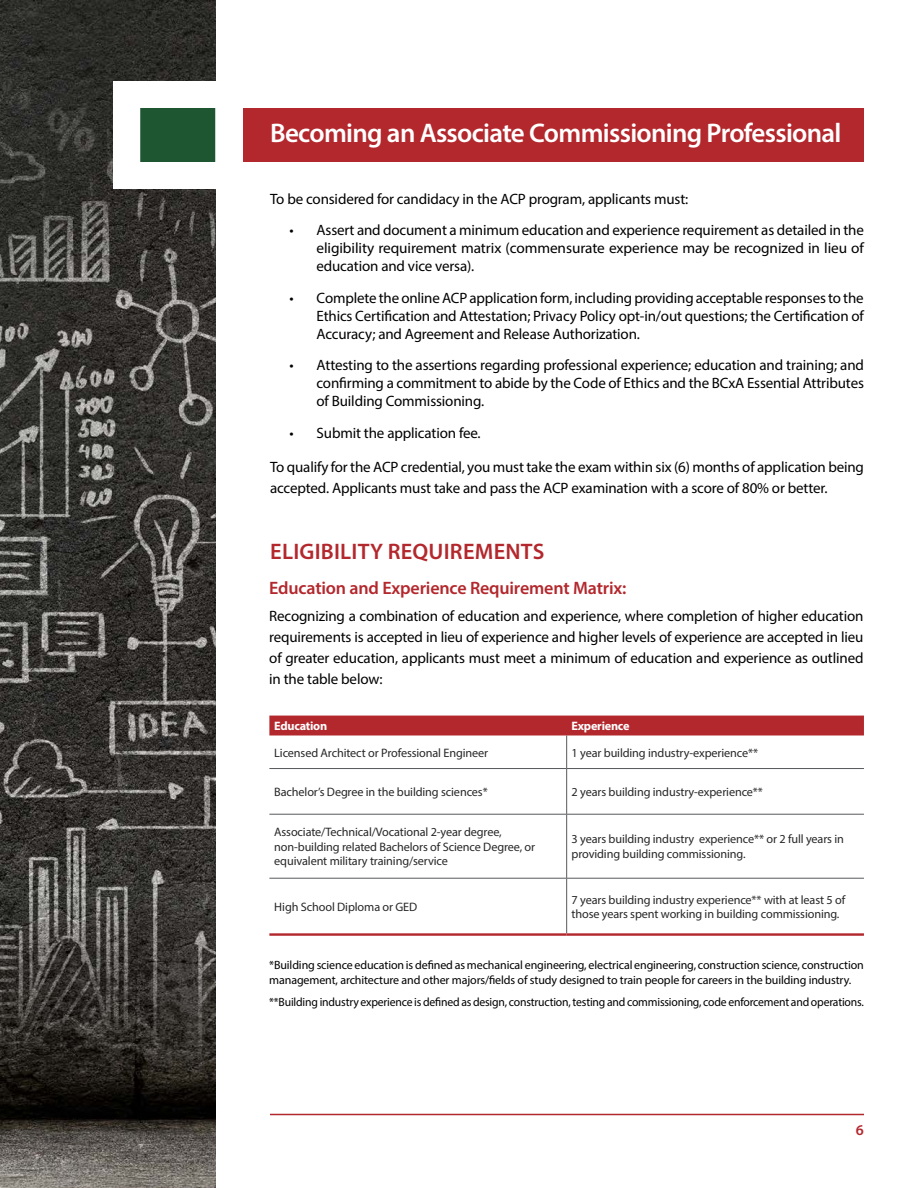
<style>
.page{position:relative;width:918px;height:1188px;background:#fff}
.page>*{position:absolute;margin:0;border:0;box-sizing:border-box;transform-origin:0 0}
.t1{font:600 27px "Myriad Pro";letter-spacing:-.025em;color:#fff}
.t2{font:600 22.5px "Myriad Pro";letter-spacing:.01em;color:#b3282d}
.t3{font:600 18px "Myriad Pro";letter-spacing:-.01em;color:#b3282d}
.t4{font:15px/18px "Myriad Pro";letter-spacing:-.01em;color:#000;text-align:justify}
.t5{font:600 15px "Myriad Pro";color:#b3282d}
.t6{font:12.3px/14.7px "Myriad Pro";letter-spacing:-.01em;color:#292829}
.t7{font:700 12.3px "Myriad Pro";letter-spacing:-.02em;color:#fff}
.t8{font:12px/15px "Myriad Pro";letter-spacing:-.01em;color:#000}
</style>
<div class="page">
<div style="left:0;top:108px;width:864px;height:54px;background:#b3282d"></div>
<img style="left:0;top:0;width:216px;height:1188px">
<div style="left:113px;top:81px;width:129px;height:108px;background:#fff"></div>
<div style="left:140px;top:108px;width:75px;height:54px;background:#1e5632"></div>
<hr style="left:270px;top:1114px;width:594px;height:1px;background:#b3282d">
<div style="left:269px;top:716px;width:595px;height:20px;background:#b3282d"></div>
<hr style="left:566px;top:736px;width:1px;height:32px;background:#58595b">
<hr style="left:269px;top:768px;width:298px;height:1px;background:#58595b">
<hr style="left:567px;top:768px;width:297px;height:1px;background:#58595b">
<hr style="left:566px;top:769px;width:1px;height:45px;background:#58595b">
<hr style="left:269px;top:814px;width:298px;height:1px;background:#58595b">
<hr style="left:567px;top:814px;width:297px;height:1px;background:#58595b">
<hr style="left:566px;top:815px;width:1px;height:63px;background:#58595b">
<hr style="left:269px;top:878px;width:298px;height:1px;background:#58595b">
<hr style="left:567px;top:878px;width:297px;height:1px;background:#58595b">
<hr style="left:566px;top:879px;width:1px;height:54px;background:#58595b">
<hr style="left:269px;top:933px;width:298px;height:3px;background:#b3282d">
<hr style="left:567px;top:933px;width:297px;height:3px;background:#b3282d">
<h1 class="t1" style="left:270px;top:116px;width:573px">Becoming an Associate Commissioning Professional</h1>
<p class="t4" style="left:270px;top:190px;width:420px">To be considered for candidacy in the ACP program, applicants must:</p>
<p class="t4" style="left:317px;top:221px;width:549px;text-indent:-27px">• Assert and document a minimum education and experience requirement as detailed in the eligibility requirement matrix (commensurate experience may be recognized in lieu of education and vice versa).</p>
<p class="t4" style="left:317px;top:289px;width:549px;text-indent:-27px">• Complete the online ACP application form, including providing acceptable responses to the Ethics Certification and Attestation; Privacy Policy opt-in/out questions; the Certification of Accuracy; and Agreement and Release Authorization.</p>
<p class="t4" style="left:317px;top:356px;width:549px;text-indent:-27px">• Attesting to the assertions regarding professional experience; education and training; and confirming a commitment to abide by the Code of Ethics and the BCxA Essential Attributes of Building Commissioning.</p>
<p class="t4" style="left:290px;top:424px;width:193px">• Submit the application fee.</p>
<p class="t4" style="left:270px;top:457px;width:596px;line-height:21px">To qualify for the ACP credential, you must take the exam within six (6) months of application being accepted. Applicants must take and pass the ACP examination with a score of 80% or better.</p>
<h2 class="t2" style="left:270px;top:537px;width:276px">ELIGIBILITY REQUIREMENTS</h2>
<p class="t3" style="left:269px;top:576px;width:359px">Education and Experience Requirement Matrix:</p>
<p class="t4" style="left:269px;top:606px;width:596px;line-height:21px">Recognizing a combination of education and experience, where completion of higher education requirements is accepted in lieu of experience and higher levels of experience are accepted in lieu of greater education, applicants must meet a minimum of education and experience as outlined in the table below:</p>
<p class="t7" style="left:274px;top:717px;width:54px">Education</p>
<p class="t7" style="left:572px;top:717px;width:59px">Experience</p>
<p class="t6" style="left:274px;top:745px;width:215px">Licensed Architect or Professional Engineer</p>
<p class="t6" style="left:572px;top:745px;width:188px">1 year building industry-experience**</p>
<p class="t6" style="left:274px;top:784px;width:215px">Bachelor’s Degree in the building sciences*</p>
<p class="t6" style="left:572px;top:784px;width:193px">2 years building industry-experience**</p>
<p class="t6" style="left:274px;top:824px;width:262px">Associate/Technical/Vocational 2-year degree, non-building related Bachelors of Science Degree, or equivalent military training/service</p>
<p class="t6" style="left:572px;top:832px;width:274px">3 years building industry experience** or 2 full years in providing building commissioning.</p>
<p class="t6" style="left:274px;top:899px;width:145px">High School Diploma or GED</p>
<p class="t6" style="left:572px;top:892px;width:275px">7 years building industry experience** with at least 5 of those years spent working in building commissioning.</p>
<p class="t8" style="left:269px;top:957px;width:596px">*Building science education is defined as mechanical engineering, electrical engineering, construction science, construction management, architecture and other majors/fields of study designed to train people for careers in the building industry.</p>
<p class="t8" style="left:269px;top:994px;width:596px">**Building industry experience is defined as design, construction, testing and commissioning, code enforcement and operations.</p>
<p class="t5" style="left:856px;top:1120px;width:10px">6</p>
</div>
